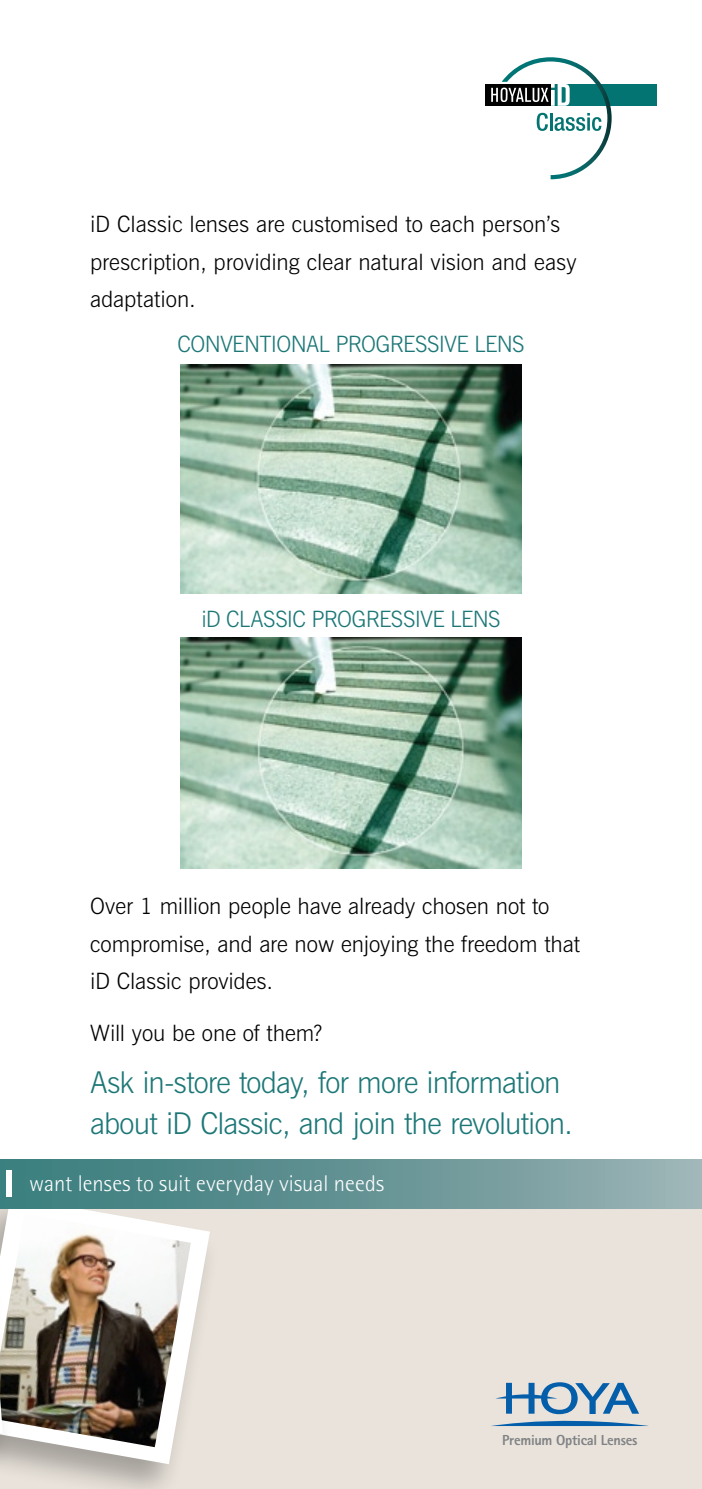
<style>
.page{position:relative;width:702px;height:1489px;background:#fff}
.page>*{position:absolute;margin:0;border:0;box-sizing:border-box;transform-origin:0 0}
.t1{font:300 30px/40px "News Gothic BT";letter-spacing:-.025em;color:#1d7777}
.t2{font:300 22.5px/37.5px "News Gothic BT";color:#000}
.t3{font:300 22.5px "News Gothic BT";letter-spacing:-.03em;color:#1d7777}
.t4{font:300 22.5px "Libre Semi Sans Light S Si";letter-spacing:.005em;color:#fff}
.t5{font:800 14.5px "Libre Sans Serif Black S Si";letter-spacing:-.02em;color:#808285}
</style>
<div class="page">
<div style="left:0;top:1180px;width:702px;height:308px;background:#e9e3db"></div>
<svg style="left:496px;top:1382px;width:144px;height:43px"></svg>
<div style="left:485px;top:84px;width:72px;height:22px;background:#010101"></div>
<div style="left:551px;top:84px;width:106px;height:22px;background:#047473"></div>
<svg style="left:491px;top:57px;width:120px;height:122px"></svg>
<div style="left:0;top:1189px;width:218px;height:299px;background:#000;opacity:.3"></div>
<svg style="left:12px;top:1208px;width:198px;height:255px"></svg>
<img style="left:12px;top:1213px;width:179px;height:233px">
<div style="left:0;top:1193px;width:12px;height:294px;background:#000;opacity:.3"></div>
<svg style="left:0;top:1396px;width:3px;height:37px"></svg>
<div style="left:0;top:1159px;width:702px;height:49px;background:linear-gradient(to right,#367a7b,#98b0b3)"></div>
<img style="left:180px;top:364px;width:342px;height:229px">
<img style="left:180px;top:637px;width:342px;height:231px">
<div style="left:7px;top:1169px;width:5px;height:27px;background:#fff"></div>
<p class="t2" style="left:90px;top:205px;width:488px">iD Classic lenses are customised to each person’s prescription, providing clear natural vision and easy adaptation.</p>
<p class="t3" style="left:177px;top:330px;width:349px">CONVENTIONAL PROGRESSIVE LENS</p>
<p class="t3" style="left:201px;top:605px;width:300px">iD CLASSIC PROGRESSIVE LENS</p>
<p class="t2" style="left:90px;top:887px;width:491px">Over 1 million people have already chosen not to compromise, and are now enjoying the freedom that iD Classic provides.</p>
<p class="t2" style="left:90px;top:1014px;width:234px">Will you be one of them?</p>
<h1 class="t1" style="left:90px;top:1062px;width:484px">Ask in-store today, for more information about iD Classic, and join the revolution.</h1>
<p class="t4" style="left:29px;top:1169px;width:356px">want lenses to suit everyday visual needs</p>
<p class="t5" style="left:502px;top:1430px;width:137px">Premium Optical Lenses</p>
</div>
